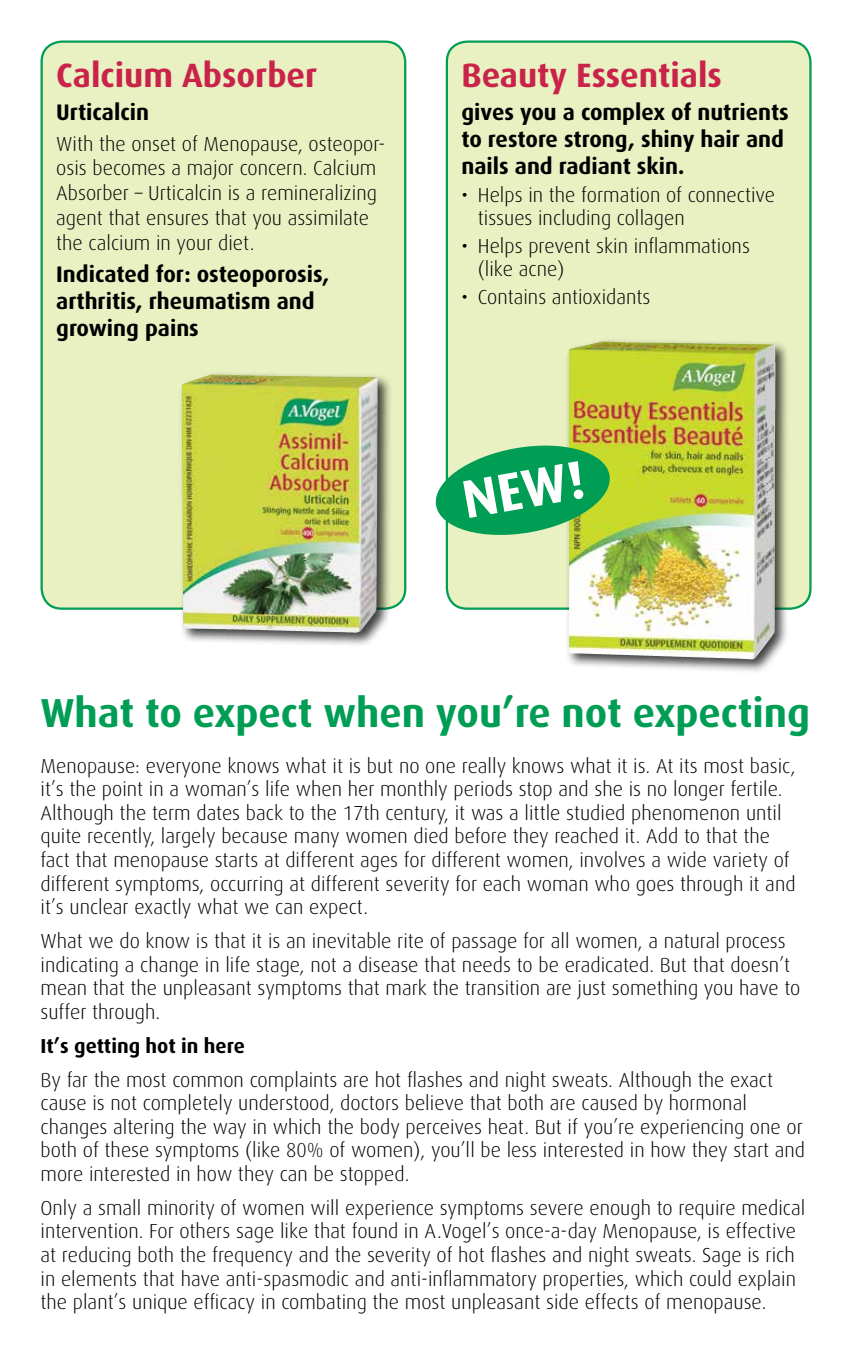
<style>
.page{position:relative;width:851px;height:1356px;background:#fff}
.page>*{position:absolute;margin:0;border:0;box-sizing:border-box;transform-origin:0 0}
.t1{font:700 54px "Dax";color:#fff}
.t2{font:700 40.5px "Dax";color:#009d55}
.t3{font:700 33.75px "Dax";color:#c9234a}
.t4{font:700 22.5px/27px "Dax";color:#000}
.t5{font:300 20.25px/23.6px "Dax";color:#000}
.t6{font:700 20.25px "Dax";color:#000}
.s1{font-weight:400}
</style>
<div class="page">
<div style="left:42px;top:42px;width:363px;height:567px;background:#e9f0c2;border-radius:20px"></div>
<div style="left:40px;top:40px;width:366px;height:570px;border:2px solid #009d55;border-radius:20px"></div>
<div style="left:447px;top:42px;width:363px;height:567px;background:#e9f0c2;border-radius:20px"></div>
<div style="left:446px;top:40px;width:365px;height:570px;border:2px solid #009d55;border-radius:20px"></div>
<div style="left:178px;top:371px;width:214px;height:277px;background:#000;opacity:.75"></div>
<img style="left:182px;top:374px;width:192px;height:259px">
<div style="left:565px;top:338px;width:225px;height:336px;background:#000;opacity:.75"></div>
<img style="left:568px;top:341px;width:200px;height:319px">
<svg style="left:435px;top:440px;width:178px;height:101px"></svg>
<h3 class="t3" style="left:56px;top:57px;width:262px">Calcium Absorber</h3>
<p class="t4" style="left:56px;top:99px;width:94px">Urticalcin</p>
<p class="t5" style="left:56px;top:131px;width:331px;line-height:24.8px">With the onset of Menopause, osteopor&shy;osis becomes a major concern. Calcium Absorber – Urticalcin is a remineralizing agent that ensures that you assimilate the calcium in your diet.</p>
<p class="t4" style="left:56px;top:261px;width:274px">Indicated for: osteoporosis, arthritis, rheumatism and growing pains</p>
<h3 class="t3" style="left:461px;top:57px;width:262px">Beauty Essentials</h3>
<p class="t4" style="left:461px;top:99px;width:329px">gives you a complex of nutrients to restore strong, shiny hair and nails and radiant skin.</p>
<p class="t5" style="left:478px;top:184px;width:299px;line-height:22.5px;text-indent:-16px"><span class="s1">•</span> Helps in the formation of connective tissues including collagen</p>
<p class="t5" style="left:478px;top:235px;width:273px;line-height:22.5px;text-indent:-16px"><span class="s1">•</span> Helps prevent skin inflammations (like acne)</p>
<p class="t5" style="left:461px;top:285px;width:190px"><span class="s1">•</span> Contains antioxidants</p>
<h1 class="t1" style="left:457px;top:470px;width:125px;rotate:-10deg">NEW!</h1>
<h2 class="t2" style="left:40px;top:690px;width:771px">What to expect when you’re not expecting</h2>
<p class="t5" style="left:40px;top:754px;width:756px">Menopause: everyone knows what it is but no one really knows what it is. At its most basic, it’s the point in a woman’s life when her monthly periods stop and she is no longer fertile.<br>Although the term dates back to the 17th century, it was a little studied phenomenon until quite recently, largely because many women died before they reached it. Add to that the fact that menopause starts at different ages for different women, involves a wide variety of different symptoms, occurring at different severity for each woman who goes through it and it’s unclear exactly what we can expect.</p>
<p class="t5" style="left:40px;top:929px;width:761px">What we do know is that it is an inevitable rite of passage for all women, a natural process indicating a change in life stage, not a disease that needs to be eradicated. But that doesn’t mean that the unpleasant symptoms that mark the transition are just something you have to suffer through.</p>
<p class="t6" style="left:40px;top:1034px;width:206px">It’s getting hot in here</p>
<p class="t5" style="left:40px;top:1068px;width:766px">By far the most common complaints are hot flashes and night sweats. Although the exact cause is not completely understood, doctors believe that both are caused by hormonal changes altering the way in which the body perceives heat. But if you’re experiencing one or both of these symptoms (like 80% of women), you’ll be less interested in how they start and more interested in how they can be stopped.</p>
<p class="t5" style="left:40px;top:1196px;width:766px">Only a small minority of women will experience symptoms severe enough to require medical intervention. For others sage like that found in A.Vogel’s once-a-day Menopause, is effective at reducing both the frequency and the severity of hot flashes and night sweats. Sage is rich in elements that have anti-spasmodic and anti-inflammatory properties, which could explain the plant’s unique efficacy in combating the most unpleasant side effects of menopause.</p>
</div>
